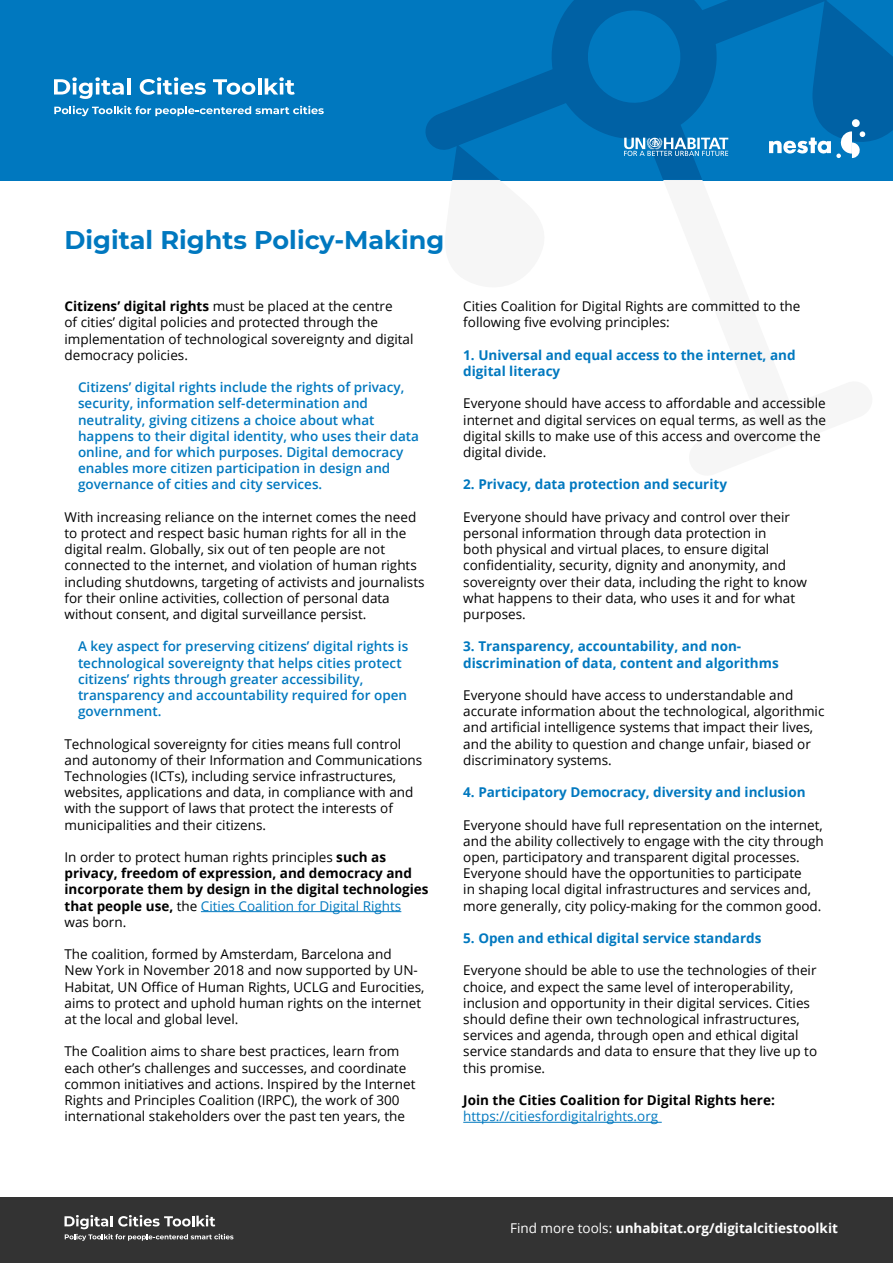
<style>
.page{position:relative;width:893px;height:1263px;background:#fff}
.page>*{position:absolute;margin:0;border:0;box-sizing:border-box;transform-origin:0 0}
.t1{font:700 25.5px "Montserrat";color:#0078bf}
.t2{font:13.5px/16.2px "Open Sans";color:#000}
.t3{font:600 13.5px/16.2px "Open Sans";color:#0078bf}
.t4{font:700 13.5px/16.2px "Open Sans";color:#0078bf}
.t5{font:700 13.5px/16.2px "Open Sans";color:#000}
.t6{font:700 13.5px "Open Sans";color:#fff}
.t7{font:13.5px "Open Sans";color:#0078bf}
.s1{font-weight:700}
.s2{font-weight:400}
.s3{font-weight:400;color:#0078bf}
</style>
<div class="page">
<div style="left:0;top:0;width:893px;height:180px;background:#0078bf"></div>
<svg style="left:54px;top:77px;width:70px;height:22px"></svg>
<hr style="left:127px;top:78px;width:4px;height:17px;background:#fff">
<svg style="left:140px;top:77px;width:66px;height:18px"></svg>
<svg style="left:213px;top:79px;width:42px;height:16px"></svg>
<hr style="left:258px;top:78px;width:3px;height:17px;background:#fff">
<svg style="left:265px;top:77px;width:30px;height:18px"></svg>
<svg style="left:54px;top:106px;width:270px;height:10px"></svg>
<svg style="left:425px;top:0;width:468px;height:180px"></svg>
<div style="left:0;top:1197px;width:893px;height:66px;background:#333"></div>
<svg style="left:64px;top:1215px;width:169px;height:26px"></svg>
<hr style="left:201px;top:911px;width:200px;height:1px;background:#0078bf">
<hr style="left:463px;top:1122px;width:199px;height:1px;background:#0078bf">
<div style="left:852px;top:119px;width:8px;height:8px;background:#fff;border-radius:50%"></div>
<svg style="left:769px;top:131px;width:96px;height:27px"></svg>
<svg style="left:624px;top:138px;width:104px;height:18px"></svg>
<h1 class="t1" style="left:64px;top:224px;width:381px">Digital Rights Policy-Making</h1>
<p class="t2" style="left:64px;top:298px;width:351px"><span class="s1">Citizens’ digital rights</span> must be placed at the centre<br>of cities’ digital policies and protected through the implementation of technological sovereignty and digital democracy policies.</p>
<p class="t3" style="left:78px;top:379px;width:343px">Citizens’ digital rights include the rights of privacy, security, information self-determination and neutrality, giving citizens a choice about what happens to their digital identity, who uses their data online, and for which purposes. Digital democracy enables more citizen participation in design and governance of cities and city services.</p>
<p class="t2" style="left:64px;top:508px;width:362px">With increasing reliance on the internet comes the need to protect and respect basic human rights for all in the digital realm. Globally, six out of ten people are not connected to the internet, and violation of human rights including shutdowns, targeting of activists and journalists for their online activities, collection of personal data without consent, and digital surveillance persist.</p>
<p class="t3" style="left:78px;top:638px;width:332px">A key aspect for preserving citizens’ digital rights is technological sovereignty that helps cities protect citizens’ rights through greater accessibility, transparency and accountability required for open government.</p>
<p class="t2" style="left:64px;top:735px;width:359px">Technological sovereignty for cities means full control and autonomy of their Information and Communications Technologies (ICTs), including service infrastructures, websites, applications and data, in compliance with and with the support of laws that protect the interests of municipalities and their citizens.</p>
<p class="t5" style="left:64px;top:849px;width:366px"><span class="s2">In order to protect human rights principles</span> such as privacy, freedom of expression, and democracy and incorporate them by design in the digital technologies that people use, <span class="s2">the</span> <span class="s3">Cities Coalition for Digital Rights </span><span class="s2">was born.</span></p>
<p class="t2" style="left:64px;top:946px;width:362px">The coalition, formed by Amsterdam, Barcelona and<br>New York in November 2018 and now supported by UN-Habitat, UN Office of Human Rights, UCLG and Eurocities, aims to protect and uphold human rights on the internet at the local and global level.</p>
<p class="t2" style="left:64px;top:1043px;width:352px">The Coalition aims to share best practices, learn from each other’s challenges and successes, and coordinate common initiatives and actions. Inspired by the Internet Rights and Principles Coalition (IRPC), the work of 300 international stakeholders over the past ten years, the</p>
<p class="t2" style="left:463px;top:298px;width:339px">Cities Coalition for Digital Rights are committed to the following five evolving principles:</p>
<p class="t4" style="left:463px;top:346px;width:334px">1. Universal and equal access to the internet, and digital literacy</p>
<p class="t2" style="left:463px;top:395px;width:364px">Everyone should have access to affordable and accessible internet and digital services on equal terms, as well as the digital skills to make use of this access and overcome the digital divide.</p>
<p class="t4" style="left:463px;top:476px;width:265px">2. Privacy, data protection and security</p>
<p class="t2" style="left:463px;top:508px;width:345px">Everyone should have privacy and control over their personal information through data protection in<br>both physical and virtual places, to ensure digital confidentiality, security, dignity and anonymity, and sovereignty over their data, including the right to know what happens to their data, who uses it and for what purposes.</p>
<p class="t4" style="left:463px;top:638px;width:317px">3. Transparency, accountability, and non&shy;discrimination of data, content and algorithms</p>
<p class="t2" style="left:463px;top:687px;width:363px">Everyone should have access to understandable and accurate information about the technological, algorithmic and artificial intelligence systems that impact their lives, and the ability to question and change unfair, biased or discriminatory systems.</p>
<p class="t4" style="left:463px;top:784px;width:344px">4. Participatory Democracy, diversity and inclusion</p>
<p class="t2" style="left:463px;top:816px;width:362px">Everyone should have full representation on the internet, and the ability collectively to engage with the city through open, participatory and transparent digital processes.<br>Everyone should have the opportunities to participate<br>in shaping local digital infrastructures and services and, more generally, city policy-making for the common good.</p>
<p class="t4" style="left:463px;top:930px;width:300px">5. Open and ethical digital service standards</p>
<p class="t2" style="left:463px;top:962px;width:355px">Everyone should be able to use the technologies of their choice, and expect the same level of interoperability, inclusion and opportunity in their digital services. Cities should define their own technological infrastructures, services and agenda, through open and ethical digital service standards and data to ensure that they live up to this promise.</p>
<p class="t5" style="left:463px;top:1092px;width:313px">Join the Cities Coalition for Digital Rights here:</p>
<p class="t7" style="left:463px;top:1107px;width:196px">https://citiesfordigitalrights.org</p>
<p class="t6" style="left:510px;top:1218px;width:329px"><span class="s2">Find more tools:</span> unhabitat.org/digitalcitiestoolkit</p>
</div>
